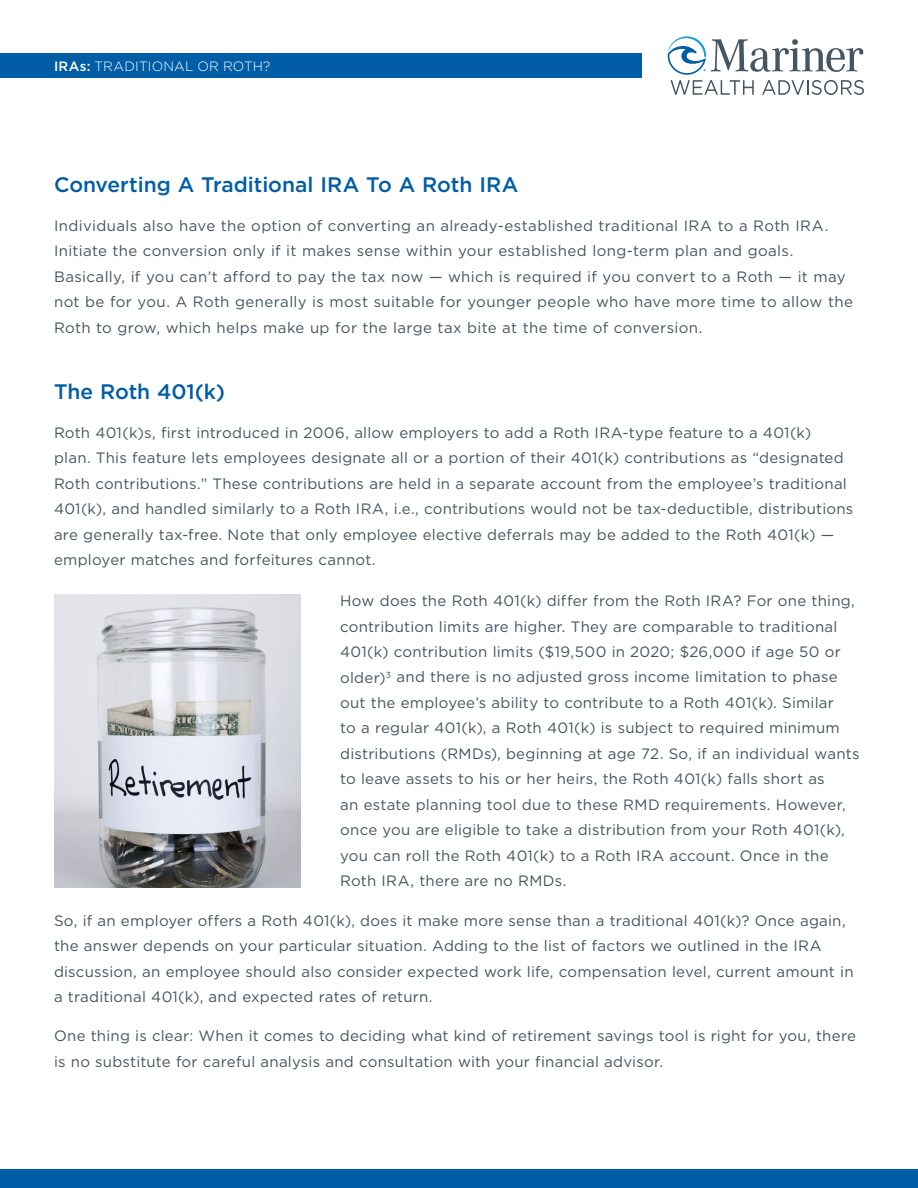
<style>
.page{position:relative;width:918px;height:1188px;background:#fff}
.page>*{position:absolute;margin:0;border:0;box-sizing:border-box;transform-origin:0 0}
.t1{font:500 21px "Gotham";color:#005da6}
.t2{font:15px/25.5px "Gotham";letter-spacing:.015em;color:#455561}
.t3{font:300 13.5px "Gotham";letter-spacing:.015em;color:#fff}
.s1{font-weight:500}
</style>
<div class="page">
<div style="left:0;top:1170px;width:918px;height:18px;background:#005da6"></div>
<svg style="left:668px;top:36px;width:196px;height:59px"></svg>
<div style="left:0;top:53px;width:642px;height:24px;background:#005da6"></div>
<img style="left:54px;top:594px;width:246px;height:294px">
<p class="t3" style="left:54px;top:57px;width:218px"><span class="s1">IRAs:</span> TRADITIONAL OR ROTH?</p>
<h1 class="t1" style="left:54px;top:171px;width:466px">Converting A Traditional IRA To A Roth IRA</h1>
<p class="t2" style="left:54px;top:213px;width:800px">Individuals also have the option of converting an already-established traditional IRA to a Roth IRA.<br>Initiate the conversion only if it makes sense within your established long-term plan and goals.<br>Basically, if you can’t afford to pay the tax now — which is required if you convert to a Roth — it may not be for you. A Roth generally is most suitable for younger people who have more time to allow the Roth to grow, which helps make up for the large tax bite at the time of conversion.</p>
<h1 class="t1" style="left:54px;top:378px;width:173px">The Roth 401(k)</h1>
<p class="t2" style="left:54px;top:420px;width:801px">Roth 401(k)s, first introduced in 2006, allow employers to add a Roth IRA-type feature to a 401(k)<br>plan. This feature lets employees designate all or a portion of their 401(k) contributions as “designated Roth contributions.” These contributions are held in a separate account from the employee’s traditional 401(k), and handled similarly to a Roth IRA, i.e., contributions would not be tax-deductible, distributions are generally tax-free. Note that only employee elective deferrals may be added to the Roth 401(k) — employer matches and forfeitures cannot.</p>
<p class="t2" style="left:340px;top:588px;width:521px">How does the Roth 401(k) differ from the Roth IRA? For one thing, contribution limits are higher. They are comparable to traditional 401(k) contribution limits ($19,500 in 2020; $26,000 if age 50 or older)<sup>3</sup> and there is no adjusted gross income limitation to phase out the employee’s ability to contribute to a Roth 401(k). Similar<br>to a regular 401(k), a Roth 401(k) is subject to required minimum distributions (RMDs), beginning at age 72. So, if an individual wants to leave assets to his or her heirs, the Roth 401(k) falls short as<br>an estate planning tool due to these RMD requirements. However, once you are eligible to take a distribution from your Roth 401(k), you can roll the Roth 401(k) to a Roth IRA account. Once in the Roth IRA, there are no RMDs.</p>
<p class="t2" style="left:54px;top:907px;width:801px">So, if an employer offers a Roth 401(k), does it make more sense than a traditional 401(k)? Once again, the answer depends on your particular situation. Adding to the list of factors we outlined in the IRA discussion, an employee should also consider expected work life, compensation level, current amount in a traditional 401(k), and expected rates of return.</p>
<p class="t2" style="left:54px;top:1023px;width:804px">One thing is clear: When it comes to deciding what kind of retirement savings tool is right for you, there is no substitute for careful analysis and consultation with your financial advisor.</p>
</div>
